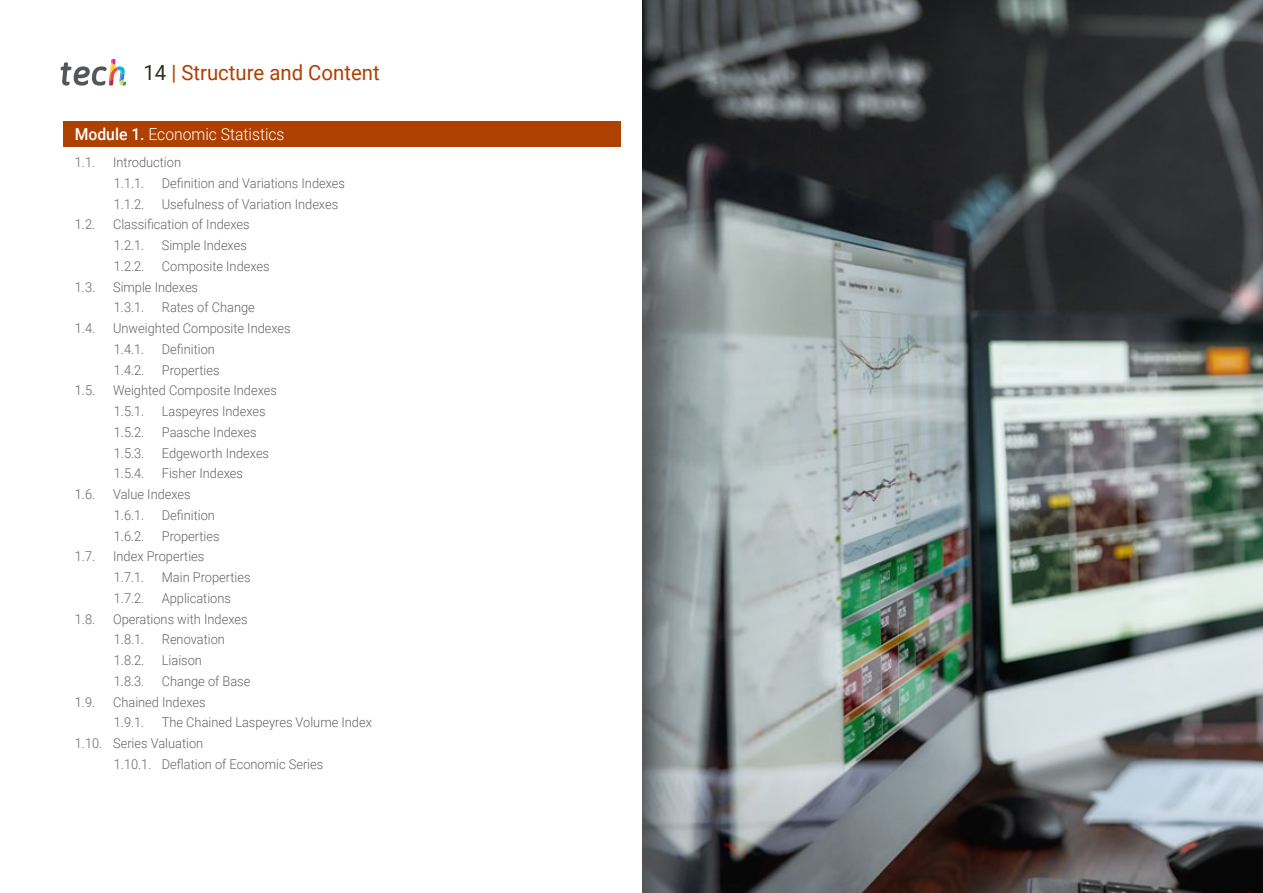
<style>
.page{position:relative;width:1263px;height:893px;background:#fff}
.page>*{position:absolute;margin:0;border:0;box-sizing:border-box;transform-origin:0 0}
.t1{font:21px "Roboto";color:#ae4000}
.t2{font:300 16.5px "Roboto";color:#fff;scale:.95 1}
.t3{font:300 13.5px/20.7px "Roboto";color:#61646a;scale:.95 1}
.s1{color:#312e20}
.s2{font-weight:500}
</style>
<div class="page">
<div style="left:64px;top:121px;width:557px;height:25px;background:#ae4000"></div>
<svg style="left:61px;top:59px;width:65px;height:27px"></svg>
<img style="left:642px;top:0;width:621px;height:893px">
<h1 class="t1" style="left:144px;top:57px;width:238px"><span class="s1">14</span> | Structure and Content</h1>
<p class="t2" style="left:75px;top:123px;width:222px"><span class="s2">Module 1.</span> Economic Statistics</p>
<p class="t3" style="left:75px;top:151px;width:23px">1.1.</p>
<p class="t3" style="left:113px;top:151px;width:73px">Introduction<br>1.1.1.</p>
<p class="t3" style="left:162px;top:172px;width:194px">Definition and Variations Indexes</p>
<p class="t3" style="left:114px;top:193px;width:34px">1.1.2.</p>
<p class="t3" style="left:162px;top:193px;width:187px">Usefulness of Variation Indexes</p>
<p class="t3" style="left:75px;top:214px;width:23px">1.2.</p>
<p class="t3" style="left:113px;top:214px;width:145px">Classification of Indexes<br>1.2.1.</p>
<p class="t3" style="left:162px;top:234px;width:91px">Simple Indexes</p>
<p class="t3" style="left:114px;top:255px;width:34px">1.2.2.</p>
<p class="t3" style="left:162px;top:255px;width:115px">Composite Indexes</p>
<p class="t3" style="left:75px;top:276px;width:23px">1.3.</p>
<p class="t3" style="left:113px;top:276px;width:91px">Simple Indexes<br>1.3.1.</p>
<p class="t3" style="left:162px;top:297px;width:99px">Rates of Change</p>
<p class="t3" style="left:75px;top:317px;width:23px">1.4.</p>
<p class="t3" style="left:113px;top:317px;width:188px">Unweighted Composite Indexes<br>1.4.1.</p>
<p class="t3" style="left:162px;top:338px;width:57px">Definition</p>
<p class="t3" style="left:114px;top:359px;width:34px">1.4.2.</p>
<p class="t3" style="left:162px;top:359px;width:62px">Properties</p>
<p class="t3" style="left:75px;top:380px;width:23px">1.5.</p>
<p class="t3" style="left:113px;top:380px;width:174px">Weighted Composite Indexes<br>1.5.1.</p>
<p class="t3" style="left:162px;top:400px;width:111px">Laspeyres Indexes</p>
<p class="t3" style="left:114px;top:421px;width:34px">1.5.2.</p>
<p class="t3" style="left:162px;top:421px;width:101px">Paasche Indexes</p>
<p class="t3" style="left:114px;top:442px;width:34px">1.5.3.</p>
<p class="t3" style="left:162px;top:442px;width:114px">Edgeworth Indexes</p>
<p class="t3" style="left:114px;top:463px;width:34px">1.5.4.</p>
<p class="t3" style="left:162px;top:463px;width:87px">Fisher Indexes</p>
<p class="t3" style="left:75px;top:483px;width:23px">1.6.</p>
<p class="t3" style="left:113px;top:483px;width:83px">Value Indexes<br>1.6.1.</p>
<p class="t3" style="left:162px;top:504px;width:57px">Definition</p>
<p class="t3" style="left:114px;top:525px;width:34px">1.6.2.</p>
<p class="t3" style="left:162px;top:525px;width:62px">Properties</p>
<p class="t3" style="left:75px;top:546px;width:23px">1.7.</p>
<p class="t3" style="left:113px;top:546px;width:98px">Index Properties<br>1.7.1.</p>
<p class="t3" style="left:162px;top:566px;width:95px">Main Properties</p>
<p class="t3" style="left:114px;top:587px;width:34px">1.7.2.</p>
<p class="t3" style="left:162px;top:587px;width:74px">Applications</p>
<p class="t3" style="left:75px;top:608px;width:23px">1.8.</p>
<p class="t3" style="left:113px;top:608px;width:143px">Operations with Indexes<br>1.8.1.</p>
<p class="t3" style="left:162px;top:629px;width:68px">Renovation</p>
<p class="t3" style="left:114px;top:649px;width:34px">1.8.2.</p>
<p class="t3" style="left:162px;top:649px;width:44px">Liaison</p>
<p class="t3" style="left:114px;top:670px;width:34px">1.8.3.</p>
<p class="t3" style="left:162px;top:670px;width:95px">Change of Base</p>
<p class="t3" style="left:75px;top:691px;width:23px">1.9.</p>
<p class="t3" style="left:113px;top:691px;width:99px">Chained Indexes<br>1.9.1.</p>
<p class="t3" style="left:162px;top:712px;width:223px">The Chained Laspeyres Volume Index</p>
<p class="t3" style="left:75px;top:732px;width:137px">1.10. Series Valuation</p>
<p class="t3" style="left:114px;top:753px;width:222px">1.10.1. Deflation of Economic Series</p>
</div>
